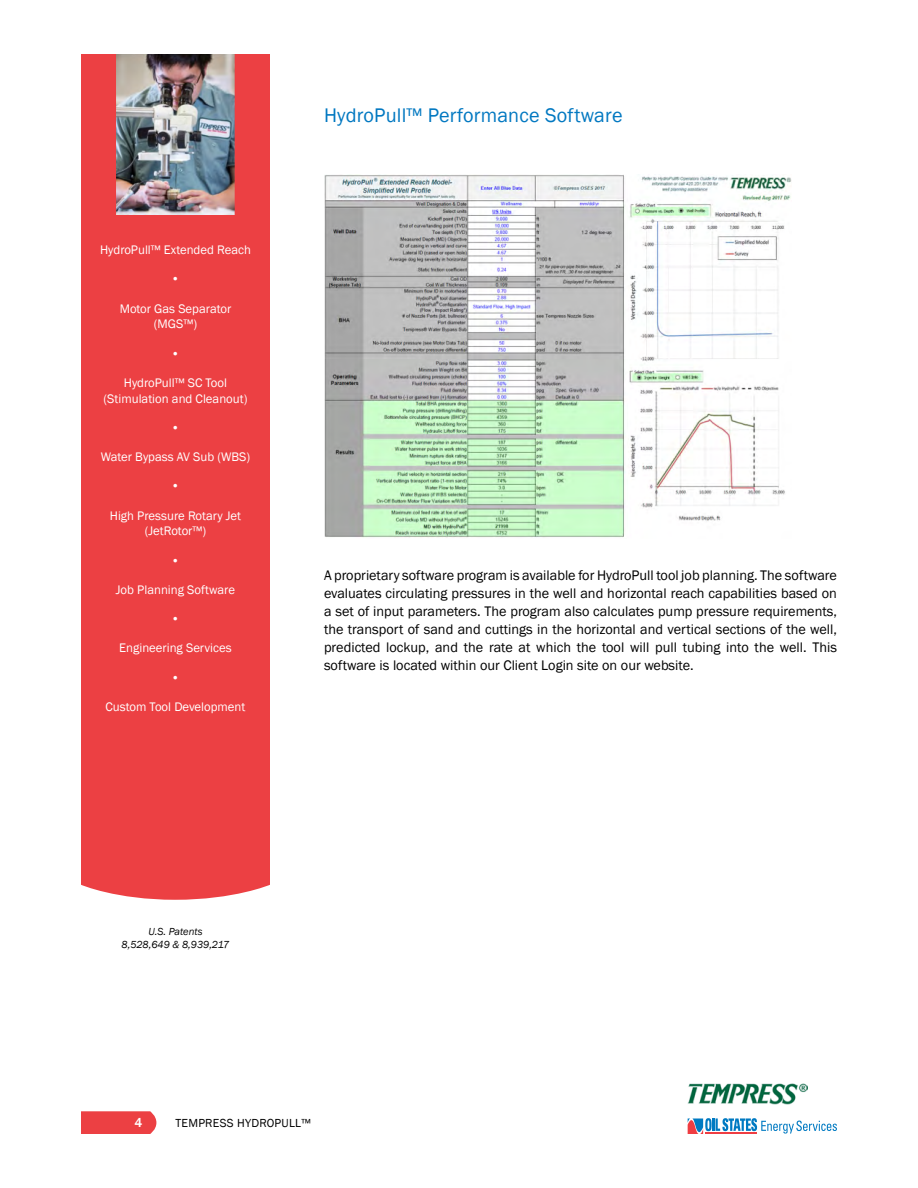
<style>
.page{position:relative;width:918px;height:1188px;background:#fff}
.page>*{position:absolute;margin:0;border:0;box-sizing:border-box;transform-origin:0 0}
.t1{font:20.25px "Franklin Gothic";letter-spacing:.01em;color:#0278c1}
.t2{font:14.25px/18px "Franklin Gothic";color:#000;text-align:justify}
.t3{font:500 13.5px "Franklin Gothic";color:#fff}
.t4{font:12.75px/15.8px "Franklin Gothic";color:#fff;text-align:center}
.t5{font:12px "Franklin Gothic";letter-spacing:.02em;color:#000}
.t6{font:italic 10.5px/12.6px "Franklin Gothic";color:#000;text-align:center}
</style>
<div class="page">
<div style="left:81px;top:54px;width:189px;height:846px;background:#ec4043"></div>
<div style="left:81px;top:1111px;width:75px;height:23px;background:#ec4043"></div>
<img style="left:687px;top:1083px;width:120px;height:22px">
<svg style="left:688px;top:1118px;width:149px;height:16px"></svg>
<img style="left:324px;top:175px;width:467px;height:363px">
<img style="left:116px;top:54px;width:119px;height:161px">
<p class="t4" style="left:100px;top:242px;width:152px">HydroPull™ Extended Reach</p>
<p class="t4" style="left:171px;top:271px;width:10px">•</p>
<p class="t4" style="left:120px;top:301px;width:113px">Motor Gas Separator (MGS™)</p>
<p class="t4" style="left:171px;top:346px;width:10px">•</p>
<p class="t4" style="left:104px;top:375px;width:145px">HydroPull™ SC Tool (Stimulation and Cleanout)</p>
<p class="t4" style="left:171px;top:420px;width:10px">•</p>
<p class="t4" style="left:101px;top:449px;width:151px">Water Bypass AV Sub (WBS)</p>
<p class="t4" style="left:171px;top:478px;width:10px">•</p>
<p class="t4" style="left:110px;top:508px;width:133px">High Pressure Rotary Jet (JetRotor™)</p>
<p class="t4" style="left:171px;top:553px;width:10px">•</p>
<p class="t4" style="left:116px;top:582px;width:121px">Job Planning Software</p>
<p class="t4" style="left:171px;top:611px;width:10px">•</p>
<p class="t4" style="left:119px;top:640px;width:114px">Engineering Services</p>
<p class="t4" style="left:171px;top:670px;width:10px">•</p>
<p class="t4" style="left:106px;top:699px;width:141px">Custom Tool Development</p>
<h1 class="t1" style="left:324px;top:103px;width:300px">HydroPull™ Performance Software</h1>
<p class="t2" style="left:324px;top:566px;width:515px">A proprietary software program is available for HydroPull tool job planning. The software evaluates circulating pressures in the well and horizontal reach capabilities based on a set of input parameters. The program also calculates pump pressure requirements, the transport of sand and cuttings in the horizontal and vertical sections of the well, predicted lockup, and the rate at which the tool will pull tubing into the well. This software is located within our Client Login site on our website.</p>
<p class="t6" style="left:122px;top:925px;width:109px">U.S. Patents<br>8,528,649 &amp; 8,939,217</p>
<p class="t3" style="left:135px;top:1115px;width:9px">4</p>
<p class="t5" style="left:176px;top:1115px;width:137px">TEMPRESS HYDROPULL™</p>
</div>
